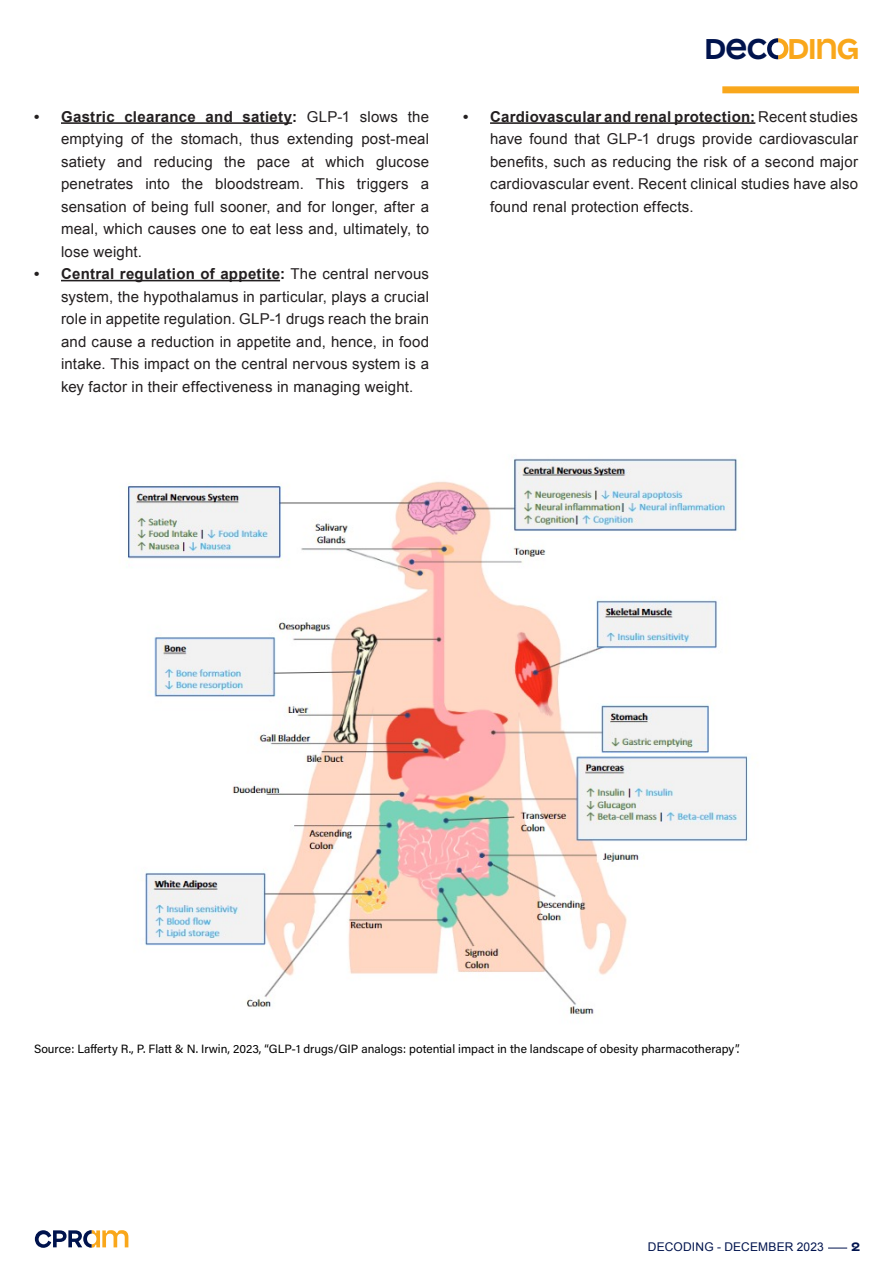
<style>
.page{position:relative;width:893px;height:1263px;background:#fff}
.page>*{position:absolute;margin:0;border:0;box-sizing:border-box;transform-origin:0 0}
.t1{font:700 28.5px "Maax Unicase";letter-spacing:.01em;color:#f9a71b}
.t2{font:15px/22.5px "Arial";letter-spacing:.015em;color:#231f20;text-align:justify}
.Small_print{font:12px "Acumin Variable Concept";color:#000}
.t3{font:12px "Arial";letter-spacing:.015em;color:#00134d}
.t4{font:700 12px "Maax Unicase";color:#00134d}
.s1{font-weight:700}
.s2{color:#00134d}
</style>
<div class="page">
<svg style="left:828px;top:1248px;width:19px;height:1px"></svg>
<svg style="left:35px;top:1230px;width:93px;height:18px"></svg>
<img style="left:126px;top:457px;width:627px;height:558px">
<hr style="left:61px;top:122px;width:231px;height:2px;background:#231f20">
<hr style="left:61px;top:280px;width:219px;height:1px;background:#231f20">
<hr style="left:490px;top:122px;width:265px;height:2px;background:#231f20">
<div style="left:722px;top:86px;width:137px;height:7px;background:#f9a71b;border:2px solid #f9a71b"></div>
<svg style="left:767px;top:38px;width:21px;height:21px"></svg>
<p class="t2" style="left:61px;top:105px;width:370px;text-indent:-27px"><span class="s1">• Gastric clearance and satiety:</span> GLP-1 slows the emptying of the stomach, thus extending post-meal satiety and reducing the pace at which glucose penetrates into the bloodstream. This triggers a sensation of being full sooner, and for longer, after a meal, which causes one to eat less and, ultimately, to lose weight.</p>
<p class="t2" style="left:61px;top:263px;width:370px;text-indent:-27px"><span class="s1">• Central regulation of appetite:</span> The central nervous system, the hypothalamus in particular, plays a crucial role in appetite regulation. GLP-1 drugs reach the brain and cause a reduction in appetite and, hence, in food intake. This impact on the central nervous system is a key factor in their effectiveness in managing weight.</p>
<p class="t1" style="left:705px;top:29px;width:155px"><span class="s2">DEC</span> DING</p>
<p class="t2" style="left:490px;top:105px;width:370px;text-indent:-27px"><span class="s1">• Cardiovascular and renal protection:</span> Recent studies have found that GLP-1 drugs provide cardiovascular benefits, such as reducing the risk of a second major cardiovascular event. Recent clinical studies have also found renal protection effects.</p>
<p class="Small_print" style="left:34px;top:1041px;width:707px">Source: Lafferty R., P. Flatt &amp; N. Irwin, 2023, “GLP-1 drugs/GIP analogs: potential impact in the landscape of obesity pharmacotherapy”.</p>
<p class="t3" style="left:648px;top:1239px;width:177px">DECODING - DECEMBER 2023</p>
<p class="t4" style="left:851px;top:1239px;width:10px">2</p>
</div>
